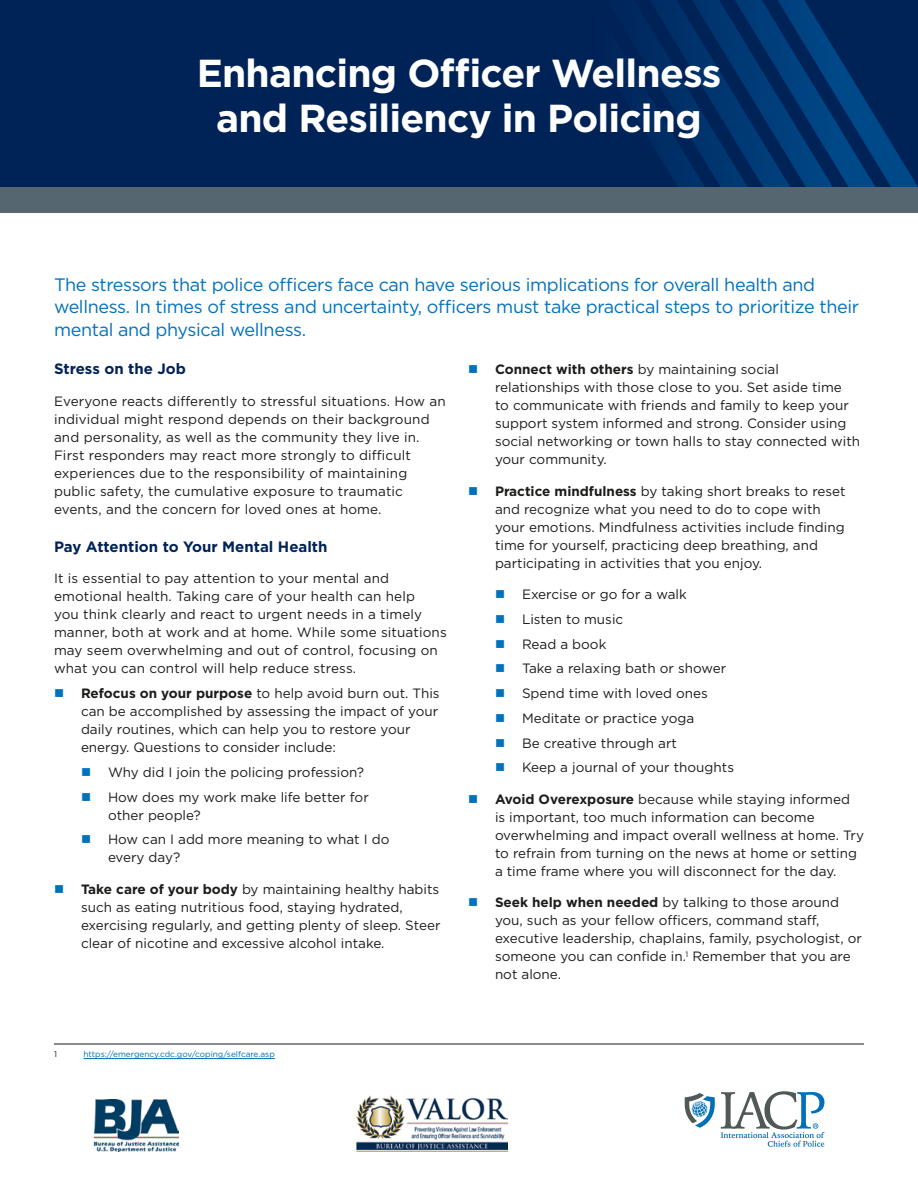
<style>
.page{position:relative;width:918px;height:1188px;background:#fff}
.page>*{position:absolute;margin:0;border:0;box-sizing:border-box;transform-origin:0 0}
.Headline{font:700 39px/45px "Gotham";letter-spacing:-.02em;color:#fff;text-align:center}
.Intro_Para{font:18px/22.5px "Gotham";letter-spacing:-.02em;color:#0071bd}
.Subhead{font:700 15px "Gotham";color:#002357}
.Body{font:13.5px/18px "Gotham";color:#1d1c1a}
.Footnote_text{font:8.25px "Gotham";color:#006cb0}
.Footnote_text-2{font:8.25px "Gotham";color:#1d1c1a}
.s1{color:#0071bd}
.s2{font-weight:700}
</style>
<div class="page">
<div style="left:354px;top:1094px;width:156px;height:59px;background:linear-gradient(to bottom,#fff,#fff)"></div>
<img style="left:356px;top:1095px;width:151px;height:56px">
<img style="left:93px;top:1100px;width:85px;height:52px">
<svg style="left:684px;top:1093px;width:31px;height:35px"></svg>
<svg style="left:721px;top:1091px;width:103px;height:56px"></svg>
<div style="left:0;top:0;width:918px;height:195px;background:#002357"></div>
<svg style="left:647px;top:0;width:271px;height:187px"></svg>
<div style="left:0;top:187px;width:918px;height:26px;background:#556671"></div>
<hr style="left:54px;top:1044px;width:810px;height:1px;background:#1d1c1a">
<hr style="left:83px;top:1058px;width:192px;height:1px;background:#006cb0">
<p class="Headline" style="left:197px;top:50px;width:526px">Enhancing Officer Wellness and Resiliency in Policing</p>
<p class="Intro_Para" style="left:54px;top:273px;width:807px">The stressors that police officers face can have serious implications for overall health and wellness. In times of stress and uncertainty, officers must take practical steps to prioritize their mental and physical wellness.</p>
<p class="Subhead" style="left:54px;top:359px;width:134px">Stress on the Job</p>
<p class="Body" style="left:54px;top:392px;width:393px">Everyone reacts differently to stressful situations. How an individual might respond depends on their background and personality, as well as the community they live in.<br>First responders may react more strongly to difficult experiences due to the responsibility of maintaining public safety, the cumulative exposure to traumatic events, and the concern for loved ones at home.</p>
<p class="Subhead" style="left:54px;top:537px;width:275px">Pay Attention to Your Mental Health</p>
<p class="Body" style="left:54px;top:569px;width:394px">It is essential to pay attention to your mental and emotional health. Taking care of your health can help<br>you think clearly and react to urgent needs in a timely manner, both at work and at home. While some situations may seem overwhelming and out of control, focusing on what you can control will help reduce stress.</p>
<p class="Body" style="left:81px;top:684px;width:360px;text-indent:-27px"><span class="s1">■</span> <span class="s2">Refocus on your purpose</span> to help avoid burn out. This can be accomplished by assessing the impact of your daily routines, which can help you to restore your energy. Questions to consider include:</p>
<p class="Body" style="left:81px;top:763px;width:285px"><span class="s1">■</span> Why did I join the policing profession?</p>
<p class="Body" style="left:108px;top:788px;width:262px;text-indent:-27px"><span class="s1">■</span> How does my work make life better for other people?</p>
<p class="Body" style="left:108px;top:830px;width:283px;text-indent:-27px"><span class="s1">■</span> How can I add more meaning to what I do every day?</p>
<p class="Body" style="left:81px;top:880px;width:361px;text-indent:-27px"><span class="s1">■</span> <span class="s2">Take care of your body</span> by maintaining healthy habits such as eating nutritious food, staying hydrated, exercising regularly, and getting plenty of sleep. Steer clear of nicotine and excessive alcohol intake.</p>
<p class="Body" style="left:495px;top:360px;width:367px;text-indent:-27px"><span class="s1">■</span> <span class="s2">Connect with others</span> by maintaining social relationships with those close to you. Set aside time<br>to communicate with friends and family to keep your support system informed and strong. Consider using social networking or town halls to stay connected with your community.</p>
<p class="Body" style="left:495px;top:482px;width:352px;text-indent:-27px"><span class="s1">■</span> <span class="s2">Practice mindfulness</span> by taking short breaks to reset and recognize what you need to do to cope with your emotions. Mindfulness activities include finding time for yourself, practicing deep breathing, and participating in activities that you enjoy.</p>
<p class="Body" style="left:495px;top:585px;width:193px"><span class="s1">■</span> Exercise or go for a walk</p>
<p class="Body" style="left:495px;top:610px;width:130px"><span class="s1">■</span> Listen to music</p>
<p class="Body" style="left:495px;top:635px;width:113px"><span class="s1">■</span> Read a book</p>
<p class="Body" style="left:495px;top:659px;width:233px"><span class="s1">■</span> Take a relaxing bath or shower</p>
<p class="Body" style="left:495px;top:684px;width:214px"><span class="s1">■</span> Spend time with loved ones</p>
<p class="Body" style="left:495px;top:709px;width:201px"><span class="s1">■</span> Meditate or practice yoga</p>
<p class="Body" style="left:495px;top:734px;width:184px"><span class="s1">■</span> Be creative through art</p>
<p class="Body" style="left:495px;top:758px;width:241px"><span class="s1">■</span> Keep a journal of your thoughts</p>
<p class="Body" style="left:495px;top:790px;width:371px;text-indent:-27px"><span class="s1">■</span> <span class="s2">Avoid Overexposure</span> because while staying informed<br>is important, too much information can become overwhelming and impact overall wellness at home. Try to refrain from turning on the news at home or setting a time frame where you will disconnect for the day.</p>
<p class="Body" style="left:495px;top:893px;width:368px;text-indent:-27px"><span class="s1">■</span> <span class="s2">Seek help when needed</span> by talking to those around you, such as your fellow officers, command staff, executive leadership, chaplains, family, psychologist, or someone you can confide in.<sup>1</sup> Remember that you are not alone.</p>
<p class="Footnote_text-2" style="left:54px;top:1049px;width:4px">1</p>
<p class="Footnote_text" style="left:83px;top:1049px;width:193px">https://emergency.cdc.gov/coping/selfcare.asp</p>
</div>
